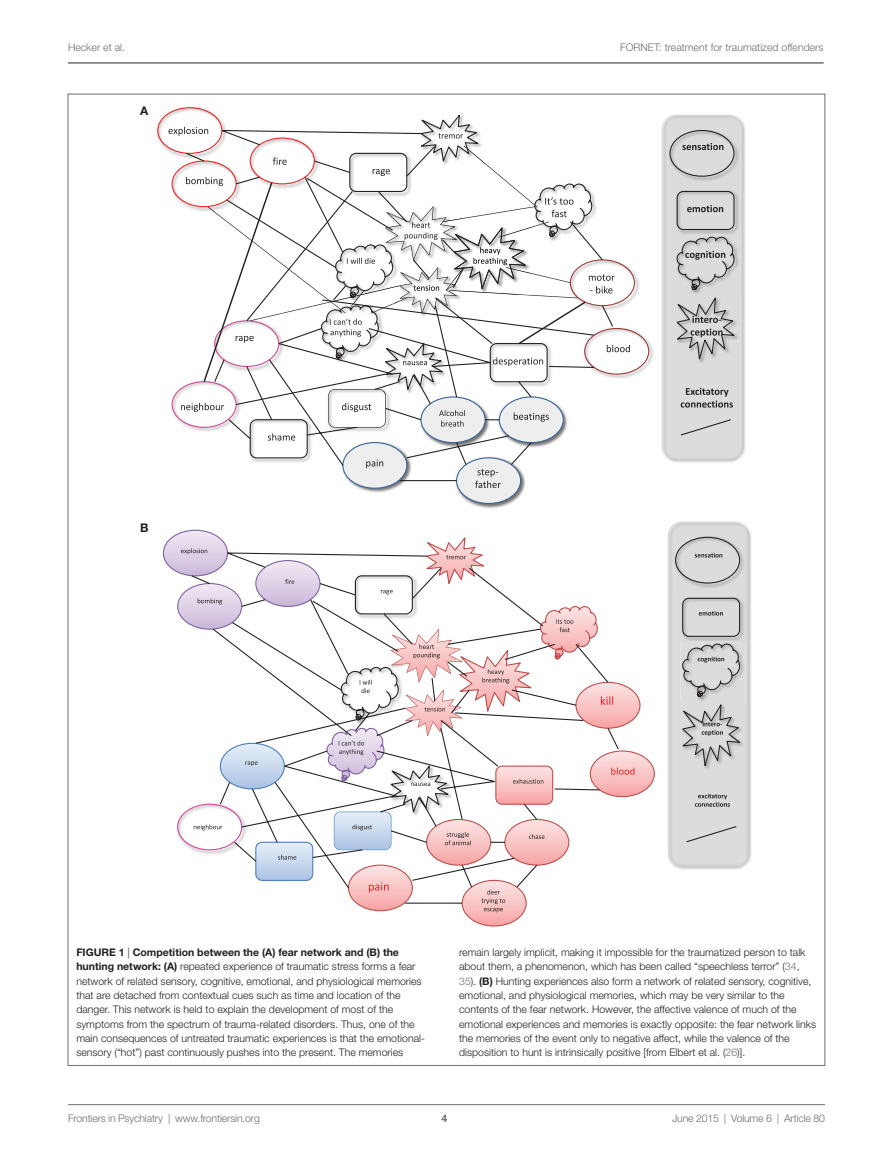
<style>
.page{position:relative;width:893px;height:1170px;background:#fff}
.page>*{position:absolute;margin:0;border:0;box-sizing:border-box;transform-origin:0 0}
.t1{font:700 12px "Helvetica Neue LT Std";color:#231f20}
.t2{font:300 10.5px/14.2px "Helvetica Neue LT Std";color:#231f20}
.t3{font:300 10.5px "Helvetica Neue LT Std";letter-spacing:-.015em;color:#6c6d70}
.t4{font:700 10.5px "Helvetica Neue LT Std";color:#6c6d70}
.s1{font-weight:700}
.s2{color:#6c6d70}
</style>
<div class="page">
<hr style="left:68px;top:1104px;width:757px;height:1px;background:#6c6d70">
<hr style="left:68px;top:63px;width:756px;height:1px;background:#6c6d70">
<img style="left:630px;top:268px;width:9px;height:34px">
<img style="left:456px;top:488px;width:69px;height:21px">
<div style="left:457px;top:458px;width:64px;height:45px;background:#eeeeef;border-radius:50%"></div>
<img style="left:358px;top:488px;width:38px;height:5px">
<img style="left:630px;top:329px;width:23px;height:48px">
<img style="left:667px;top:120px;width:78px;height:343px">
<svg style="left:662px;top:115px;width:79px;height:343px;background:#cccccb"></svg>
<img style="left:157px;top:107px;width:55px;height:45px">
<svg style="left:169px;top:112px;width:461px;height:376px"></svg>
<svg style="left:185px;top:129px;width:280px;height:160px"></svg>
<svg style="left:202px;top:181px;width:385px;height:202px"></svg>
<svg style="left:245px;top:190px;width:350px;height:146px"></svg>
<img style="left:672px;top:521px;width:79px;height:349px">
<svg style="left:163px;top:530px;width:364px;height:395px"></svg>
<svg style="left:190px;top:551px;width:408px;height:353px"></svg>
<svg style="left:504px;top:643px;width:151px;height:200px"></svg>
<svg style="left:668px;top:522px;width:79px;height:342px;background:#cfcfce"></svg>
<p class="t3" style="left:68px;top:41px;width:59px">Hecker et al.</p>
<p class="t3" style="left:620px;top:41px;width:205px">FORNET: treatment for traumatized offenders</p>
<p class="t1" style="left:140px;top:104px;width:10px">A</p>
<p class="t1" style="left:140px;top:520px;width:10px">B</p>
<p class="t2" style="left:76px;top:945px;width:350px"><span class="s1">Figure 1</span> | <span class="s1">Competition between the (A) fear network and (B) the hunting network: (A)</span> repeated experience of traumatic stress forms a fear network of related sensory, cognitive, emotional, and physiological memories that are detached from contextual cues such as time and location of the danger. This network is held to explain the development of most of the symptoms from the spectrum of trauma-related disorders. Thus, one of the main consequences of untreated traumatic experiences is that the emotional&shy;sensory (“hot”) past continuously pushes into the present. The memories</p>
<p class="t2" style="left:459px;top:945px;width:358px">remain largely implicit, making it impossible for the traumatized person to talk about them, a phenomenon, which has been called “speechless terror” (<span class="s2">34</span>, <span class="s2">35</span>). <span class="s1">(B)</span> Hunting experiences also form a network of related sensory, cognitive, emotional, and physiological memories, which may be very similar to the contents of the fear network. However, the affective valence of much of the emotional experiences and memories is exactly opposite: the fear network links the memories of the event only to negative affect, while the valence of the disposition to hunt is intrinsically positive [from Elbert et al. (<span class="s2">26</span>)].</p>
<p class="t3" style="left:68px;top:1111px;width:193px">Frontiers in Psychiatry | www.frontiersin.org</p>
<p class="t4" style="left:441px;top:1111px;width:7px">4</p>
<p class="t3" style="left:672px;top:1111px;width:154px">June 2015 | Volume 6 | Article 80</p>
</div>
